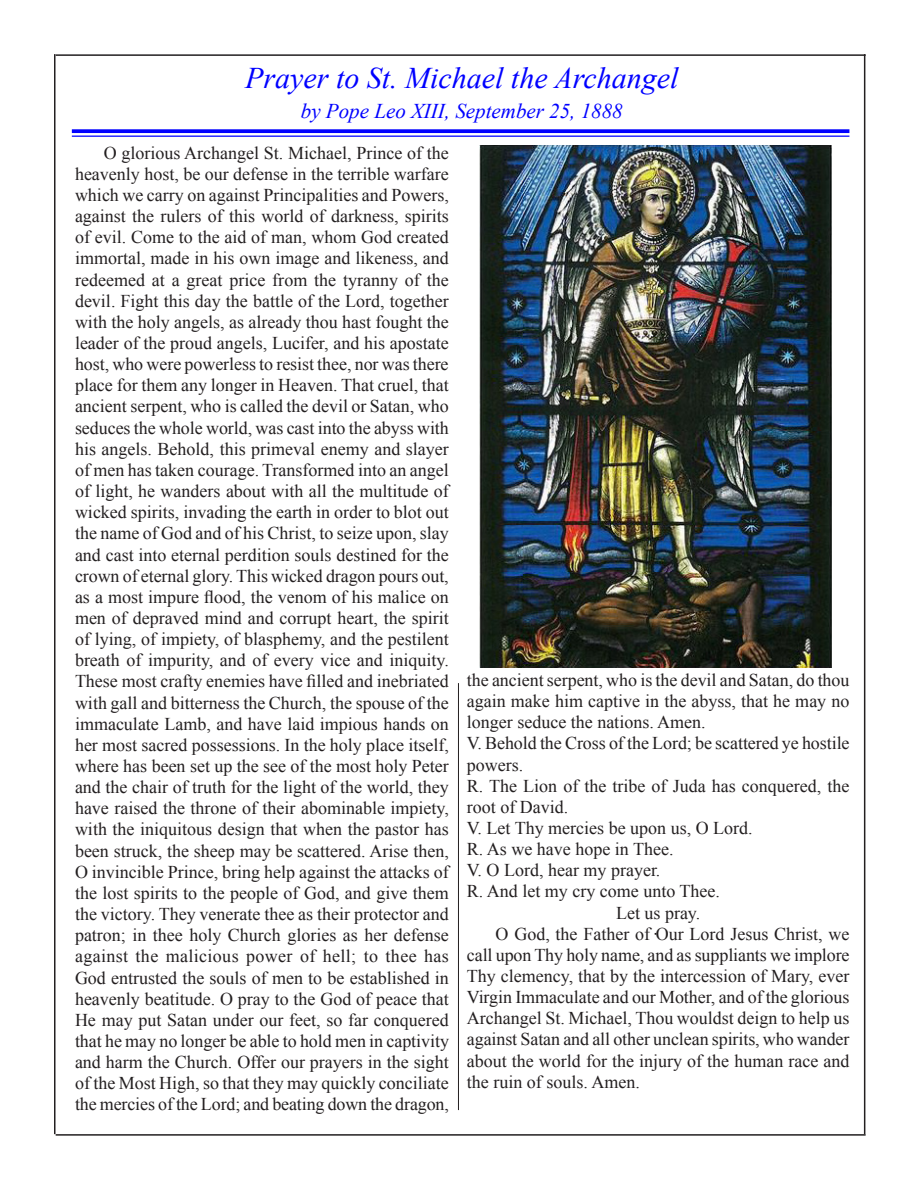
<style>
.page{position:relative;width:918px;height:1188px;background:#fff}
.page>*{position:absolute;margin:0;border:0;box-sizing:border-box;transform-origin:0 0}
.t1{font:italic 30px "Times New Roman";color:#00f}
.t2{font:italic 21px "Times New Roman";color:#00f}
.t3{font:18px/21.1px "Times New Roman";color:#231f20;text-align:justify}
</style>
<div class="page">
<hr style="left:56px;top:1134px;width:810px;height:2px;background:#231f20">
<hr style="left:864px;top:54px;width:1px;height:1080px;background:#231f20">
<hr style="left:54px;top:54px;width:2px;height:1080px;background:#231f20">
<hr style="left:56px;top:54px;width:810px;height:2px;background:#231f20">
<svg style="left:72px;top:129px;width:777px;height:4px;background:#1212ff"></svg>
<hr style="left:72px;top:136px;width:777px;height:1px;background:#00f">
<img style="left:479px;top:145px;width:352px;height:522px">
<hr style="left:458px;top:683px;width:1px;height:427px;background:#231f20">
<p class="t1" style="left:245px;top:58px;width:435px">Prayer to St. Michael the Archangel</p>
<p class="t2" style="left:301px;top:97px;width:323px">by Pope Leo XIII, September 25, 1888</p>
<p class="t3" style="left:75px;top:142px;width:376px;text-indent:29px">O glorious Archangel St. Michael, Prince of the heavenly host, be our defense in the terrible warfare which we carry on against Principalities and Powers, against the rulers of this world of darkness, spirits of evil. Come to the aid of man, whom God created immortal, made in his own image and likeness, and redeemed at a great price from the tyranny of the devil. Fight this day the battle of the Lord, together with the holy angels, as already thou hast fought the leader of the proud angels, Lucifer, and his apostate host, who were powerless to resist thee, nor was there place for them any longer in Heaven. That cruel, that ancient serpent, who is called the devil or Satan, who seduces the whole world, was cast into the abyss with his angels. Behold, this primeval enemy and slayer of men has taken courage. Transformed into an angel of light, he wanders about with all the multitude of wicked spirits, invading the earth in order to blot out the name of God and of his Christ, to seize upon, slay and cast into eternal perdition souls destined for the crown of eternal glory. This wicked dragon pours out, as a most impure flood, the venom of his malice on men of depraved mind and corrupt heart, the spirit of lying, of impiety, of blasphemy, and the pestilent breath of impurity, and of every vice and iniquity.<br>These most crafty enemies have filled and inebriated with gall and bitterness the Church, the spouse of the immaculate Lamb, and have laid impious hands on her most sacred possessions. In the holy place itself, where has been set up the see of the most holy Peter and the chair of truth for the light of the world, they have raised the throne of their abominable impiety, with the iniquitous design that when the pastor has been struck, the sheep may be scattered. Arise then, O invincible Prince, bring help against the attacks of the lost spirits to the people of God, and give them the victory. They venerate thee as their protector and patron; in thee holy Church glories as her defense against the malicious power of hell; to thee has God entrusted the souls of men to be established in heavenly beatitude. O pray to the God of peace that He may put Satan under our feet, so far conquered that he may no longer be able to hold men in captivity and harm the Church. Offer our prayers in the sight of the Most High, so that they may quickly conciliate the mercies of the Lord; and beating down the dragon,</p>
<p class="t3" style="left:467px;top:669px;width:384px">the ancient serpent, who is the devil and Satan, do thou again make him captive in the abyss, that he may no longer seduce the nations. Amen.</p>
<p class="t3" style="left:467px;top:732px;width:384px">V. Behold the Cross of the Lord; be scattered ye hostile powers.</p>
<p class="t3" style="left:467px;top:775px;width:384px">R. The Lion of the tribe of Juda has conquered, the root of David.</p>
<p class="t3" style="left:467px;top:817px;width:287px">V. Let Thy mercies be upon us, O Lord.</p>
<p class="t3" style="left:467px;top:838px;width:208px">R. As we have hope in Thee.</p>
<p class="t3" style="left:467px;top:859px;width:195px">V. O Lord, hear my prayer.</p>
<p class="t3" style="left:467px;top:881px;width:255px">R. And let my cry come unto Thee.</p>
<p class="t3" style="left:616px;top:902px;width:86px">Let us pray.</p>
<p class="t3" style="left:467px;top:923px;width:384px;text-indent:29px">O God, the Father of Our Lord Jesus Christ, we call upon Thy holy name, and as suppliants we implore Thy clemency, that by the intercession of Mary, ever Virgin Immaculate and our Mother, and of the glorious Archangel St. Michael, Thou wouldst deign to help us against Satan and all other unclean spirits, who wander about the world for the injury of the human race and the ruin of souls. Amen.</p>
</div>
